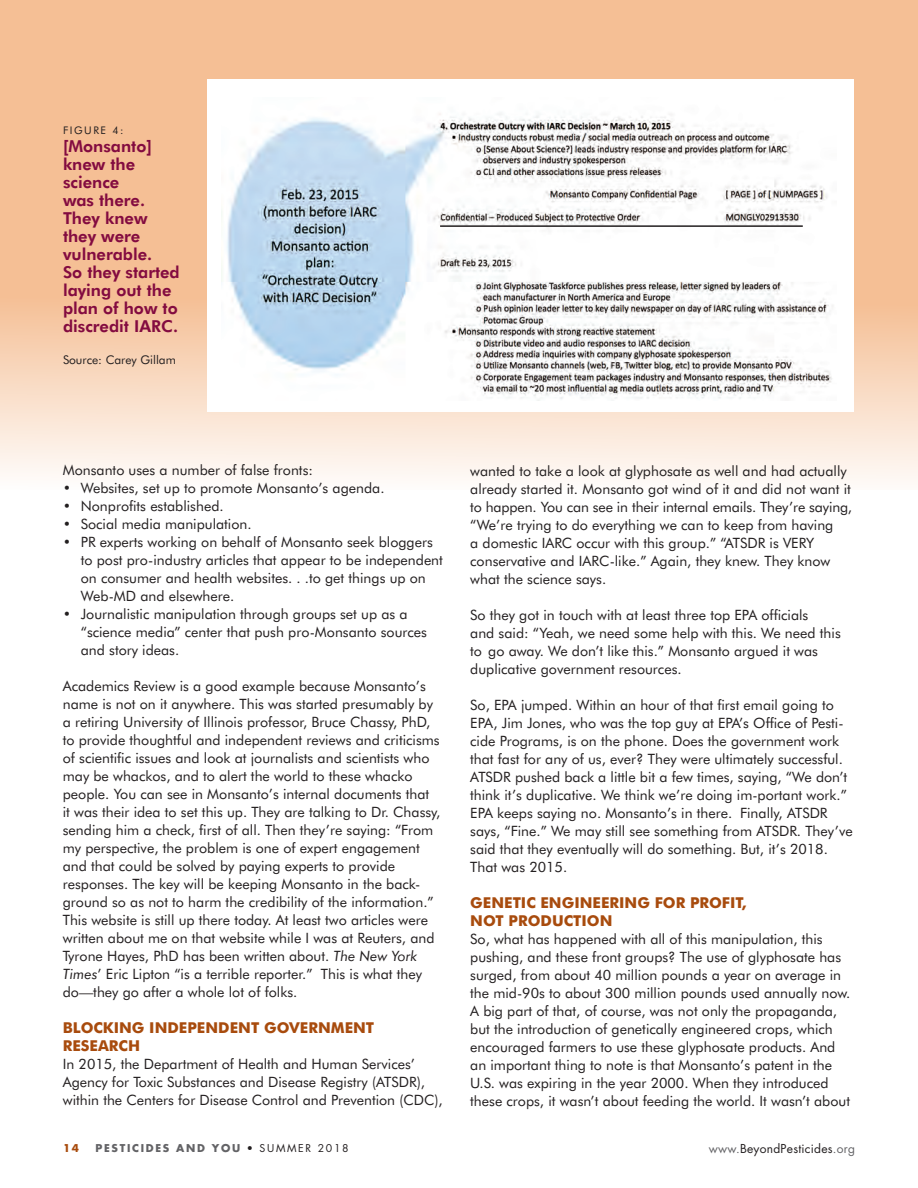
<style>
.page{position:relative;width:918px;height:1188px;background:#fff}
.page>*{position:absolute;margin:0;border:0;box-sizing:border-box;transform-origin:0 0}
.t1{font:800 16.5px/18px "Futura BT";color:#830b40}
.t2{font:700 15px "Futura BT";color:#a84b0d}
.t3{font:14.25px/18px "Futura BT";color:#231f20}
.t4{font:12px "Futura Std";letter-spacing:.02em;color:#231f20}
.t5{font:12px "Futura BT";color:#231f20}
.t6{font:700 10.5px "Futura Std";letter-spacing:.16em;color:#636366}
.t7{font:10.5px "Futura BT";color:#231f20}
.t8{font:700 10.5px "Futura Std";color:#a84b0d}
.s1{font-style:italic}
.s2{font-weight:400;color:#231f20}
.s3{color:#636366}
</style>
<div class="page">
<svg style="left:0;top:0;width:918px;height:481px;background:#f7ceaf"></svg>
<div style="left:207px;top:79px;width:646px;height:333px;background:#fff"></div>
<img style="left:221px;top:113px;width:612px;height:286px">
<hr style="left:440px;top:225px;width:363px;height:2px;background:#231f20">
<p class="t7" style="left:63px;top:124px;width:15px">Figure</p>
<p class="t7" style="left:112px;top:124px;width:13px">4:</p>
<p class="t1" style="left:63px;top:137px;width:118px">[Monsanto] knew the science<br>was there.<br>They knew they were vulnerable.<br>So they started laying out the plan of how to discredit IARC.</p>
<p class="t5" style="left:63px;top:352px;width:114px">Source: Carey Gillam</p>
<p class="t3" style="left:63px;top:461px;width:252px">Monsanto uses a number of false fronts:</p>
<p class="t3" style="left:63px;top:479px;width:323px">• Websites, set up to promote Monsanto’s agenda.</p>
<p class="t3" style="left:63px;top:497px;width:162px">• Nonprofits established.</p>
<p class="t3" style="left:63px;top:515px;width:190px">• Social media manipulation.</p>
<p class="t3" style="left:81px;top:533px;width:364px;text-indent:-18px">• PR experts working on behalf of Monsanto seek bloggers to post pro-industry articles that appear to be independent on consumer and health websites. . .to get things up on Web-MD and elsewhere.</p>
<p class="t3" style="left:81px;top:605px;width:348px;text-indent:-18px">• Journalistic manipulation through groups set up as a “science media” center that push pro-Monsanto sources and story ideas.</p>
<p class="t3" style="left:63px;top:677px;width:379px">Academics Review is a good example because Monsanto’s name is not on it anywhere. This was started presumably by a retiring University of Illinois professor, Bruce Chassy, PhD, to provide thoughtful and independent reviews and criticisms of scientific issues and look at journalists and scientists who may be whackos, and to alert the world to these whacko people. You can see in Monsanto’s internal documents that<br>it was their idea to set this up. They are talking to Dr. Chassy, sending him a check, first of all. Then they’re saying: “From my perspective, the problem is one of expert engagement and that could be solved by paying experts to provide responses. The key will be keeping Monsanto in the back&shy;ground so as not to harm the credibility of the information.” This website is still up there today. At least two articles were written about me on that website while I was at Reuters, and Tyrone Hayes, PhD has been written about. <span class="s1">The New York Times</span>’ Eric Lipton “is a terrible reporter.” This is what they do—they go after a whole lot of folks.</p>
<p class="t2" style="left:63px;top:1019px;width:22px">BLOCKING</p>
<p class="t2" style="left:149px;top:1019px;width:11px">INDEPENDENT</p>
<p class="t2" style="left:264px;top:1019px;width:12px">GOVERNMENT</p>
<p class="t2" style="left:63px;top:1037px;width:11px">RESEARCH</p>
<p class="t3" style="left:63px;top:1055px;width:382px">In 2015, the Department of Health and Human Services’<br>Agency for Toxic Substances and Disease Registry (ATSDR), within the Centers for Disease Control and Prevention (CDC),</p>
<p class="t3" style="left:470px;top:461px;width:383px">wanted to take a look at glyphosate as well and had actually already started it. Monsanto got wind of it and did not want it to happen. You can see in their internal emails. They’re saying, “We’re trying to do everything we can to keep from having<br>a domestic IARC occur with this group.” “ATSDR is VERY conservative and IARC-like.” Again, they knew. They know what the science says.</p>
<p class="t3" style="left:470px;top:605px;width:372px">So they got in touch with at least three top EPA officials<br>and said: “Yeah, we need some help with this. We need this to go away. We don’t like this.” Monsanto argued it was duplicative government resources.</p>
<p class="t3" style="left:470px;top:695px;width:384px">So, EPA jumped. Within an hour of that first email going to EPA, Jim Jones, who was the top guy at EPA’s Office of Pesti&shy;cide Programs, is on the phone. Does the government work that fast for any of us, ever? They were ultimately successful.<br>ATSDR pushed back a little bit a few times, saying, “We don’t think it’s duplicative. We think we’re doing im-portant work.” EPA keeps saying no. Monsanto’s in there. Finally, ATSDR says, “Fine.” We may still see something from ATSDR. They’ve said that they eventually will do something. But, it’s 2018.<br>That was 2015.</p>
<p class="t2" style="left:470px;top:893px;width:23px">GENETIC</p>
<p class="t2" style="left:540px;top:893px;width:11px">ENGINEERING</p>
<p class="t2" style="left:655px;top:893px;width:11px">FOR</p>
<p class="t2" style="left:690px;top:893px;width:10px">PROFIT</p>
<p class="t2" style="left:742px;top:893px;width:6px">,</p>
<p class="t2" style="left:470px;top:911px;width:9px">NOT</p>
<p class="t2" style="left:509px;top:911px;width:12px">PRODUCTION</p>
<p class="t3" style="left:470px;top:929px;width:382px">So, what has happened with all of this manipulation, this pushing, and these front groups? The use of glyphosate has surged, from about 40 million pounds a year on average in the mid-90s to about 300 million pounds used annually now.<br>A big part of that, of course, was not only the propaganda, but the introduction of genetically engineered crops, which encouraged farmers to use these glyphosate products. And an important thing to note is that Monsanto’s patent in the U.S. was expiring in the year 2000. When they introduced these crops, it wasn’t about feeding the world. It wasn’t about</p>
<p class="t8" style="left:63px;top:1141px;width:18px">14</p>
<p class="t6" style="left:96px;top:1141px;width:255px">PESTICIDES AND YOU <span class="s2">• summer 2018</span></p>
<p class="t4" style="left:709px;top:1141px;width:148px"><span class="s3">www.</span>BeyondPesticides<span class="s3">.org</span></p>
</div>
